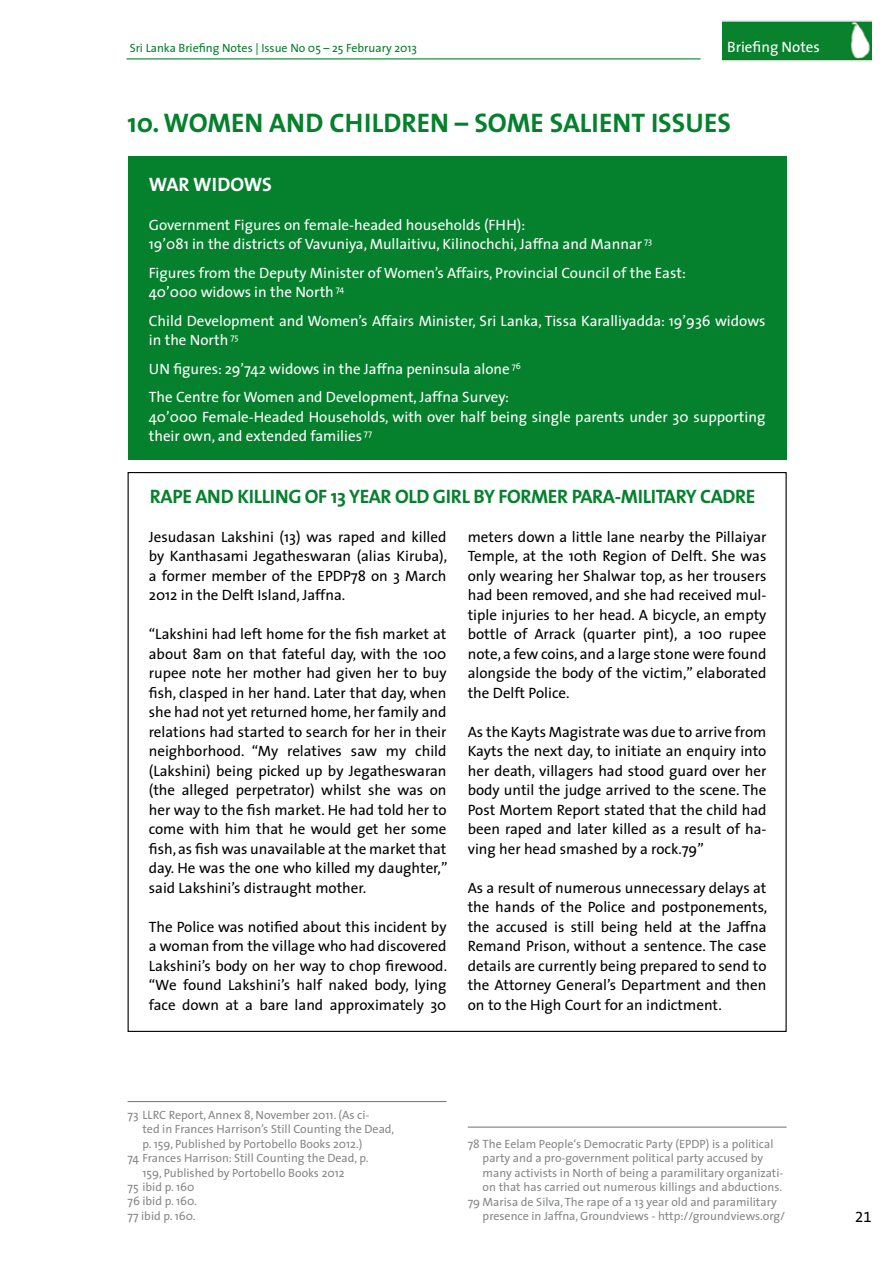
<style>
.page{position:relative;width:893px;height:1263px;background:#fff}
.page>*{position:absolute;margin:0;border:0;box-sizing:border-box;transform-origin:0 0}
.t1{font:700 27px "The Sans";color:#05812d}
.t2{font:700 19.5px "The Sans";color:#05812d}
.t3{font:700 19.5px "The Sans";color:#fff}
.t4{font:15px/19.5px "The Sans";color:#000;text-align:justify}
.t5{font:15px/19.5px "The Sans";color:#fff}
.t6{font:15px "The Sans Expert";color:#000}
.t7{font:12px "The Sans";color:#87888a}
.t8{font:12px "The Sans";color:#05812d}
</style>
<div class="page">
<img style="left:723px;top:20px;width:149px;height:42px">
<hr style="left:126px;top:58px;width:575px;height:1px;background:#05812d">
<div style="left:128px;top:156px;width:659px;height:303px;background:#05812d"></div>
<hr style="left:128px;top:1101px;width:318px;height:1px;background:#707172">
<hr style="left:468px;top:1127px;width:319px;height:1px;background:#707172">
<p class="t8" style="left:130px;top:38px;width:289px">Sri Lanka Briefing Notes | Issue No 05 – 25 February 2013</p>
<p class="t5" style="left:727px;top:37px;width:94px">Briefing Notes</p>
<h1 class="t1" style="left:128px;top:100px;width:605px">10. WOMEN AND CHILDREN – SOME SALIENT ISSUES</h1>
<h2 class="t3" style="left:149px;top:168px;width:59px">WAR WIDOWS</h2>
<p class="t5" style="left:149px;top:214px;width:505px">Government Figures on female-headed households (FHH):<br>19’081 in the districts of Vavuniya, Mullaitivu, Kilinochchi, Jaffna and Mannar <sup>73</sup></p>
<p class="t5" style="left:149px;top:262px;width:539px">Figures from the Deputy Minister of Women’s Affairs, Provincial Council of the East:<br>40’000 widows in the North <sup>74</sup></p>
<p class="t5" style="left:149px;top:310px;width:618px">Child Development and Women’s Affairs Minister, Sri Lanka, Tissa Karalliyadda: 19’936 widows in the North <sup>75</sup></p>
<p class="t5" style="left:149px;top:354px;width:373px;line-height:28.5px">UN figures: 29’742 widows in the Jaffna peninsula alone <sup>76<br></sup>The Centre for Women and Development, Jaffna Survey:</p>
<p class="t5" style="left:149px;top:406px;width:618px">40’000 Female-Headed Households, with over half being single parents under 30 supporting their own, and extended families <sup>77</sup></p>
<h2 class="t2" style="left:150px;top:480px;width:22px">RAPE</h2>
<h2 class="t2" style="left:195px;top:480px;width:14px">AND</h2>
<h2 class="t2" style="left:237px;top:480px;width:10px">KILLING</h2>
<h2 class="t2" style="left:305px;top:480px;width:66px">OF 13 YEAR</h2>
<h2 class="t2" style="left:395px;top:480px;width:12px">OLD</h2>
<h2 class="t2" style="left:433px;top:480px;width:11px">GIRL</h2>
<h2 class="t2" style="left:474px;top:480px;width:38px">BY FORMER</h2>
<h2 class="t2" style="left:572px;top:480px;width:12px">PARA</h2>
<h2 class="t2" style="left:615px;top:480px;width:17px">-MILITAR</h2>
<h2 class="t2" style="left:686px;top:480px;width:27px">Y CADRE</h2>
<p class="t4" style="left:149px;top:526px;width:300px">Jesudasan Lakshini (13) was raped and killed by Kanthasami Jegatheswaran (alias Kiruba), a former member of the EPDP78 on 3 March 2012 in the Delft Island, Jaffna.</p>
<p class="t4" style="left:149px;top:624px;width:300px">“Lakshini had left home for the fish market at about 8am on that fateful day, with the 100 rupee note her mother had given her to buy fish, clasped in her hand. Later that day, when she had not yet returned home, her family and relations had started to search for her in their neighborhood. “My relatives saw my child (Lakshini) being picked up by Jegatheswaran (the alleged perpetrator) whilst she was on her way to the fish market. He had told her to come with him that he would get her some fish, as fish was unavailable at the market that day. He was the one who killed my daughter,” said Lakshini’s distraught mother.</p>
<p class="t4" style="left:149px;top:916px;width:300px">The Police was notified about this incident by a woman from the village who had discovered Lakshini’s body on her way to chop firewood. “We found Lakshini’s half naked body, lying face down at a bare land approximately 30</p>
<p class="t4" style="left:468px;top:526px;width:300px">meters down a little lane nearby the Pillaiyar Temple, at the 10th Region of Delft. She was only wearing her Shalwar top, as her trousers had been removed, and she had received mul&shy;tiple injuries to her head. A bicycle, an empty bottle of Arrack (quarter pint), a 100 rupee note, a few coins, and a large stone were found alongside the body of the victim,” elaborated the Delft Police.</p>
<p class="t4" style="left:468px;top:721px;width:300px">As the Kayts Magistrate was due to arrive from Kayts the next day, to initiate an enquiry into her death, villagers had stood guard over her body until the judge arrived to the scene. The Post Mortem Report stated that the child had been raped and later killed as a result of ha&shy;ving her head smashed by a rock.79”</p>
<p class="t4" style="left:468px;top:877px;width:301px">As a result of numerous unnecessary delays at the hands of the Police and postponements, the accused is still being held at the Jaffna Remand Prison, without a sentence. The case details are currently being prepared to send to the Attorney General’s Department and then on to the High Court for an indictment.</p>
<p class="t7" style="left:128px;top:1105px;width:243px">73 LLRC Report, Annex 8, November 2011. (As ci-</p>
<p class="t7" style="left:142px;top:1119px;width:253px">ted in Frances Harrison’s Still Counting the Dead,</p>
<p class="t7" style="left:142px;top:1134px;width:221px">p. 159, Published by Portobello Books 2012.)</p>
<p class="t7" style="left:128px;top:1148px;width:243px">74 Frances Harrison: Still Counting the Dead, p.</p>
<p class="t7" style="left:142px;top:1162px;width:204px">159, Published by Portobello Books 2012</p>
<p class="t7" style="left:128px;top:1177px;width:68px">75 ibid p. 160</p>
<p class="t7" style="left:128px;top:1191px;width:71px">76 ibid p. 160.</p>
<p class="t7" style="left:128px;top:1206px;width:70px">77 ibid p. 160.</p>
<p class="t7" style="left:468px;top:1134px;width:307px">78 The Eelam People‘s Democratic Party (EPDP) is a political</p>
<p class="t7" style="left:483px;top:1148px;width:282px">party and a pro-government political party accused by</p>
<p class="t7" style="left:483px;top:1163px;width:302px">many activists in North of being a paramilitary organizati-</p>
<p class="t7" style="left:483px;top:1177px;width:301px">on that has carried out numerous killings and abductions.</p>
<p class="t7" style="left:468px;top:1191px;width:310px">79 Marisa de Silva, The rape of a 13 year old and paramilitary</p>
<p class="t7" style="left:483px;top:1206px;width:304px">presence in Jaffna, Groundviews - http://groundviews.org/</p>
<p class="t6" style="left:855px;top:1204px;width:18px">21</p>
</div>
